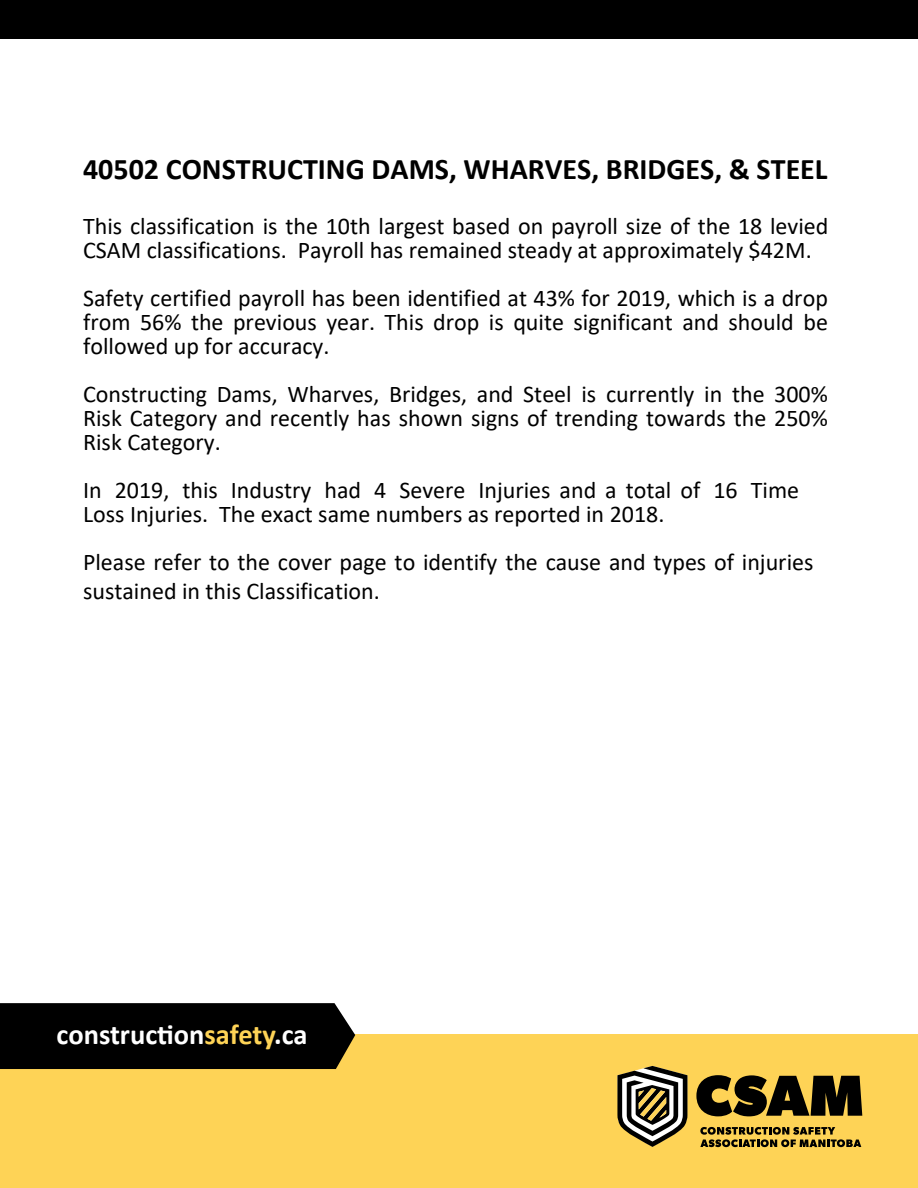
<style>
.page{position:relative;width:918px;height:1188px;background:#fff}
.page>*{position:absolute;margin:0;border:0;box-sizing:border-box;transform-origin:0 0}
.t1{font:700 30px "Calibri";color:#000}
.t2{font:700 28.5px "Calibri";color:#fff}
.t3{font:24px/24px "Calibri";color:#000}
.s1{color:#fed356}
</style>
<div class="page">
<div style="left:0;top:1034px;width:918px;height:154px;background:#fed356"></div>
<div style="left:0;top:1003px;width:355px;height:66px;background:#000"></div>
<div style="left:0;top:0;width:918px;height:39px;background:#000"></div>
<svg style="left:696px;top:1075px;width:166px;height:41px"></svg>
<svg style="left:700px;top:1127px;width:161px;height:20px"></svg>
<svg style="left:617px;top:1066px;width:70px;height:81px"></svg>
<p class="t1" style="left:83px;top:148px;width:746px">40502 CONSTRUCTING DAMS, WHARVES, BRIDGES, &amp; STEEL</p>
<p class="t3" style="left:83px;top:214px;width:747px">This classification is the 10th largest based on payroll size of the 18 levied<br>CSAM classifications. Payroll has remained steady at approximately $42M.</p>
<p class="t3" style="left:83px;top:286px;width:746px;text-align:justify">Safety certified payroll has been identified at 43% for 2019, which is a drop from 56% the previous year. This drop is quite significant and should be followed up for accuracy.</p>
<p class="t3" style="left:83px;top:382px;width:746px;text-align:justify">Constructing Dams, Wharves, Bridges, and Steel is currently in the 300% Risk Category and recently has shown signs of trending towards the 250% Risk Category.</p>
<p class="t3" style="left:83px;top:478px;width:718px">In 2019, this Industry had 4 Severe Injuries and a total of 16 Time<br>Loss Injuries. The exact same numbers as reported in 2018.</p>
<p class="t3" style="left:83px;top:547px;width:732px;line-height:28.5px">Please refer to the cover page to identify the cause and types of injuries sustained in this Classification.</p>
<p class="t2" style="left:57px;top:1015px;width:253px">construction<span class="s1">safety</span>.ca</p>
</div>
